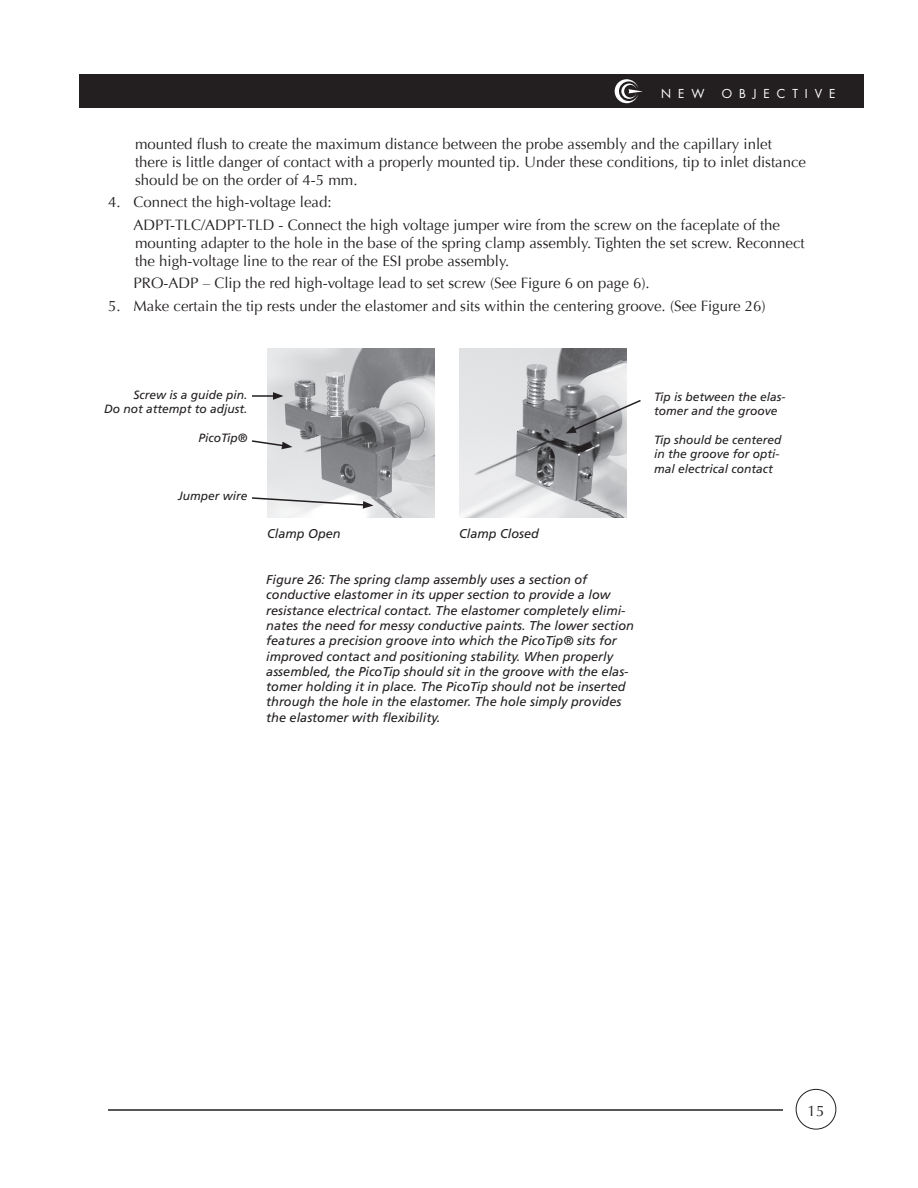
<style>
.page{position:relative;width:918px;height:1188px;background:#fff}
.page>*{position:absolute;margin:0;border:0;box-sizing:border-box;transform-origin:0 0}
.t1{font:15px/18px "Optima";color:#231f20}
.t2{font:italic 12.75px/15.3px "Frutiger";color:#231f20}
.t3{font:italic 12px/14.4px "Frutiger";color:#231f20}
.t4{font:12px "Futura";letter-spacing:.575em;color:#fff}
</style>
<div class="page">
<div style="left:796px;top:1089px;width:40px;height:41px;border:1px solid #231f20;border-radius:50%"></div>
<hr style="left:108px;top:1109px;width:675px;height:2px;background:#231f20">
<div style="left:80px;top:74px;width:784px;height:34px;background:#231f20"></div>
<svg style="left:615px;top:79px;width:28px;height:24px"></svg>
<img style="left:267px;top:348px;width:168px;height:170px">
<img style="left:459px;top:348px;width:168px;height:170px">
<svg style="left:566px;top:399px;width:75px;height:35px"></svg>
<hr style="left:252px;top:395px;width:23px;height:2px;background:#231f20">
<svg style="left:273px;top:392px;width:11px;height:8px"></svg>
<svg style="left:251px;top:439px;width:41px;height:10px"></svg>
<svg style="left:252px;top:496px;width:122px;height:13px"></svg>
<p class="t4" style="left:661px;top:85px;width:45px">NEW</p>
<p class="t4" style="left:722px;top:85px;width:115px">OBJECTIVE</p>
<p class="t1" style="left:135px;top:135px;width:673px">mounted flush to create the maximum distance between the probe assembly and the capillary inlet there is little danger of contact with a properly mounted tip. Under these conditions, tip to inlet distance should be on the order of 4-5 mm.</p>
<p class="t1" style="left:134px;top:191px;width:648px;line-height:22.5px;text-indent:-26px">4. Connect the high-voltage lead:<br>ADPT-TLC/ADPT-TLD - Connect the high voltage jumper wire from the screw on the faceplate of the</p>
<p class="t1" style="left:135px;top:234px;width:671px">mounting adapter to the hole in the base of the spring clamp assembly. Tighten the set screw. Reconnect the high-voltage line to the rear of the ESI probe assembly.</p>
<p class="t1" style="left:134px;top:274px;width:518px">PRO-ADP – Clip the red high-voltage lead to set screw (See Figure 6 on page 6).</p>
<p class="t1" style="left:108px;top:297px;width:659px">5. Make certain the tip rests under the elastomer and sits within the centering groove. (See Figure 26)</p>
<p class="t3" style="left:104px;top:388px;width:145px;text-align:right">Screw is a guide pin.<br>Do not attempt to adjust.</p>
<p class="t3" style="left:198px;top:431px;width:51px">PicoTip®</p>
<p class="t3" style="left:178px;top:489px;width:71px">Jumper wire</p>
<p class="t2" style="left:267px;top:526px;width:75px">Clamp Open</p>
<p class="t2" style="left:459px;top:526px;width:82px">Clamp Closed</p>
<p class="t2" style="left:266px;top:572px;width:369px">Figure 26: The spring clamp assembly uses a section of conductive elastomer in its upper section to provide a low resistance electrical contact. The elastomer completely elimi&shy;nates the need for messy conductive paints. The lower section features a precision groove into which the PicoTip® sits for improved contact and positioning stability. When properly assembled, the PicoTip should sit in the groove with the elas&shy;tomer holding it in place. The PicoTip should not be inserted through the hole in the elastomer. The hole simply provides the elastomer with flexibility.</p>
<p class="t3" style="left:654px;top:389px;width:133px">Tip is between the elas&shy;tomer and the groove</p>
<p class="t3" style="left:654px;top:432px;width:129px">Tip should be centered in the groove for opti&shy;mal electrical contact</p>
<p class="t1" style="left:808px;top:1102px;width:18px">15</p>
</div>
